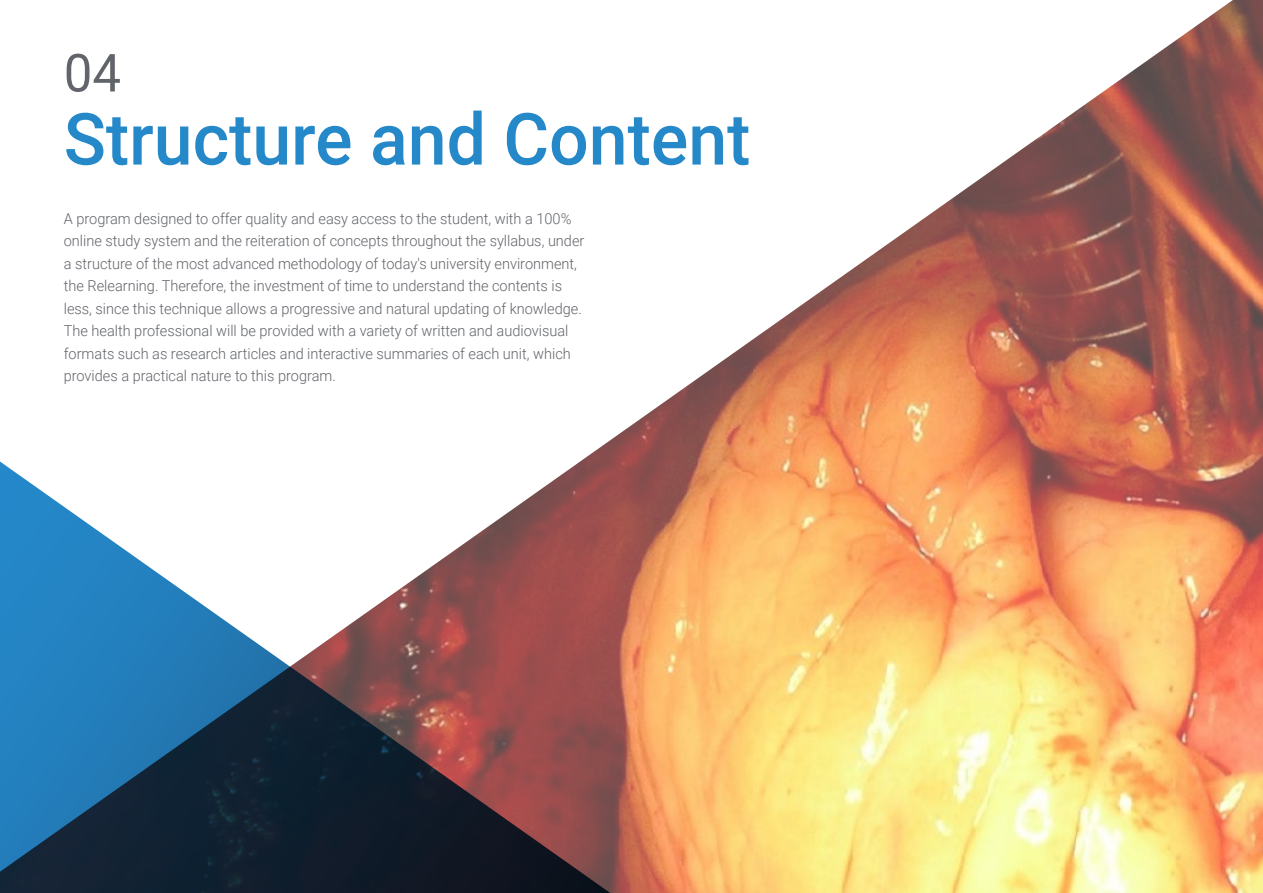
<style>
.page{position:relative;width:1263px;height:893px;background:#fff}
.page>*{position:absolute;margin:0;border:0;box-sizing:border-box;transform-origin:0 0}
.t1{font:500 72px "Roboto";color:#2488c9}
.t2{font:52.5px "Roboto";color:#61646a}
.t3{font:300 15px/22.5px "Roboto";color:#61646a}
</style>
<div class="page">
<img style="left:602px;top:0;width:661px;height:893px">
<svg style="left:0;top:446px;width:640px;height:447px"></svg>
<h2 class="t2" style="left:64px;top:36px;width:59px">04</h2>
<h1 class="t1" style="left:64px;top:89px;width:688px">Structure and Content</h1>
<p class="t3" style="left:64px;top:207px;width:522px">A program designed to offer quality and easy access to the student, with a 100% online study system and the reiteration of concepts throughout the syllabus, under a structure of the most advanced methodology of today's university environment, the Relearning. Therefore, the investment of time to understand the contents is less, since this technique allows a progressive and natural updating of knowledge.<br>The health professional will be provided with a variety of written and audiovisual formats such as research articles and interactive summaries of each unit, which provides a practical nature to this program.</p>
</div>
